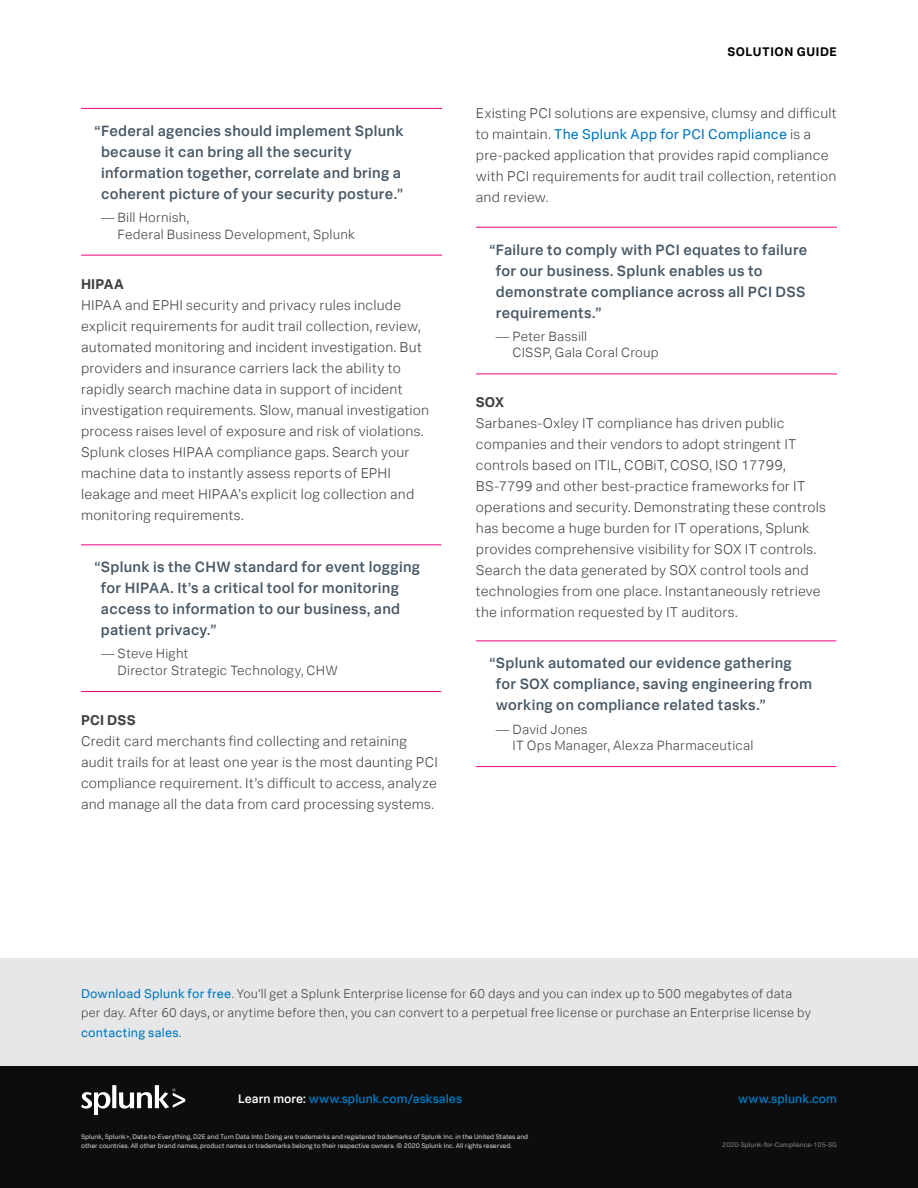
<style>
.page{position:relative;width:918px;height:1188px;background:#fff}
.page>*{position:absolute;margin:0;border:0;box-sizing:border-box;transform-origin:0 0}
.t1{font:500 15px/21px "Splunk Data Sans";letter-spacing:.015em;color:#485865}
.t2{font:300 14.25px/21px "Splunk Data Sans";letter-spacing:.015em;color:#414042}
.t3{font:700 14.25px "Splunk Data Sans";letter-spacing:.01em;color:#414042}
.t4{font:300 13.5px/16.5px "Splunk Data Sans";letter-spacing:.015em;color:#414042}
.t5{font:300 12.75px/19.5px "Splunk Data Sans";letter-spacing:.02em;color:#414042}
.t6{font:700 12.6px "Splunk Data Sans";letter-spacing:.05em;color:#000}
.t7{font:500 12.45px "Splunk Data Sans";letter-spacing:.005em;color:#0077be}
.t8{font:6.75px/8.7px "Splunk Data Sans";color:#d1d3d4}
.t9{font:6.75px "Splunk Data Sans";color:#808285}
.s1{font-weight:400;color:#0077be}
.s2{color:#fff}
</style>
<div class="page">
<div style="left:0;top:958px;width:918px;height:108px;background:#e6e7e8"></div>
<div style="left:0;top:1066px;width:918px;height:122px;background:#0d0d0d"></div>
<svg style="left:81px;top:1085px;width:104px;height:29px"></svg>
<hr style="left:81px;top:544px;width:360px;height:1px;background:#ed0181">
<hr style="left:81px;top:691px;width:360px;height:1px;background:#ed0181">
<hr style="left:476px;top:227px;width:361px;height:1px;background:#ed0181">
<hr style="left:476px;top:374px;width:361px;height:1px;background:#ed0181">
<hr style="left:476px;top:641px;width:360px;height:1px;background:#ed0181">
<hr style="left:476px;top:766px;width:360px;height:1px;background:#ed0181">
<hr style="left:81px;top:108px;width:361px;height:1px;background:#ed0181">
<hr style="left:81px;top:255px;width:361px;height:1px;background:#ed0181">
<p class="t1" style="left:101px;top:120px;width:304px;text-indent:-7px">“Federal agencies should implement Splunk because it can bring all the security information together, correlate and bring a coherent picture of your security posture.”</p>
<p class="t4" style="left:118px;top:209px;width:239px;text-indent:-17px">— Bill Hornish,<br>Federal Business Development, Splunk</p>
<p class="t3" style="left:81px;top:275px;width:45px">HIPAA</p>
<p class="t2" style="left:81px;top:294px;width:350px">HIPAA and EPHI security and privacy rules include explicit requirements for audit trail collection, review, automated monitoring and incident investigation. But providers and insurance carriers lack the ability to rapidly search machine data in support of incident investigation requirements. Slow, manual investigation process raises level of exposure and risk of violations.<br>Splunk closes HIPAA compliance gaps. Search your machine data to instantly assess reports of EPHI leakage and meet HIPAA’s explicit log collection and monitoring requirements.</p>
<p class="t1" style="left:101px;top:556px;width:321px;text-indent:-6px">“Splunk is the CHW standard for event logging for HIPAA. It’s a critical tool for monitoring access to information to our business, and patient privacy.”</p>
<p class="t4" style="left:118px;top:645px;width:222px;text-indent:-17px">— Steve Hight<br>Director Strategic Technology, CHW</p>
<p class="t3" style="left:81px;top:711px;width:56px">PCI DSS</p>
<p class="t2" style="left:81px;top:730px;width:358px">Credit card merchants find collecting and retaining audit trails for at least one year is the most daunting PCI compliance requirement. It’s difficult to access, analyze and manage all the data from card processing systems.</p>
<p class="t6" style="left:727px;top:44px;width:111px">SOLUTION GUIDE</p>
<p class="t2" style="left:476px;top:103px;width:363px">Existing PCI solutions are expensive, clumsy and difficult to maintain. <span class="s1">The Splunk App for PCI Compliance</span> is a pre-packed application that provides rapid compliance with PCI requirements for audit trail collection, retention and review.</p>
<p class="t1" style="left:496px;top:239px;width:313px;text-indent:-7px">“Failure to comply with PCI equates to failure for our business. Splunk enables us to demonstrate compliance across all PCI DSS requirements.”</p>
<p class="t4" style="left:513px;top:328px;width:148px;text-indent:-17px">— Peter Bassill<br>CISSP, Gala Coral Croup</p>
<p class="t3" style="left:476px;top:394px;width:30px">SOX</p>
<p class="t2" style="left:476px;top:413px;width:351px">Sarbanes-Oxley IT compliance has driven public companies and their vendors to adopt stringent IT controls based on ITIL, COBiT, COSO, ISO 17799, BS-7799 and other best-practice frameworks for IT operations and security. Demonstrating these controls has become a huge burden for IT operations, Splunk provides comprehensive visibility for SOX IT controls.<br>Search the data generated by SOX control tools and technologies from one place. Instantaneously retrieve the information requested by IT auditors.</p>
<p class="t1" style="left:496px;top:652px;width:318px;text-indent:-6px">“Splunk automated our evidence gathering for SOX compliance, saving engineering from working on compliance related tasks.”</p>
<p class="t4" style="left:513px;top:720px;width:242px;text-indent:-17px">— David Jones<br>IT Ops Manager, Alexza Pharmaceutical</p>
<p class="t5" style="left:81px;top:983px;width:731px"><span class="s1">Download Splunk for free</span>. You’ll get a Splunk Enterprise license for 60 days and you can index up to 500 megabytes of data per day. After 60 days, or anytime before then, you can convert to a perpetual free license or purchase an Enterprise license by <span class="s1">contacting sales</span>.</p>
<p class="t7" style="left:238px;top:1091px;width:226px"><span class="s2">Learn more:</span> www.splunk.com/asksales</p>
<p class="t7" style="left:738px;top:1091px;width:100px">www.splunk.com</p>
<p class="t8" style="left:81px;top:1132px;width:449px">Splunk, Splunk&gt;, Data-to-Everything, D2E and Turn Data Into Doing are trademarks and registered trademarks of Splunk Inc. in the United States and other countries. All other brand names, product names or trademarks belong to their respective owners. © 2020 Splunk Inc. All rights reserved.</p>
<p class="t9" style="left:722px;top:1141px;width:116px">2020-Splunk-for-Compliance-105-SG</p>
</div>
